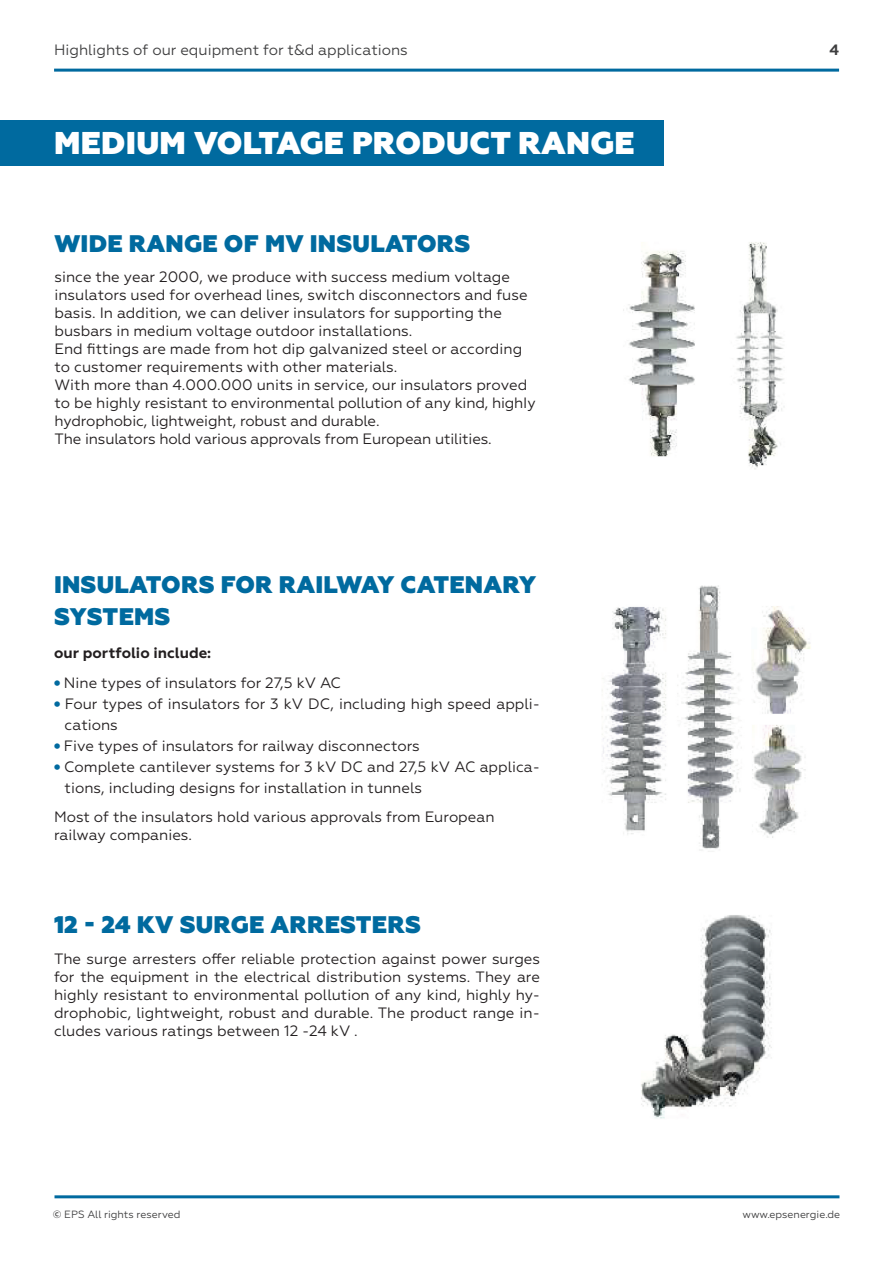
<style>
.page{position:relative;width:893px;height:1263px;background:#fff}
.page>*{position:absolute;margin:0;border:0;box-sizing:border-box;transform-origin:0 0}
.t1{font:800 31.5px "Geometria";letter-spacing:.01em;color:#fff}
.t2{font:800 24px/31.5px "Geometria";letter-spacing:.01em;color:#006a9f}
.t3{font:15px/18px "Geometria";color:#231f20}
.t4{font:15px "Geometria";color:#3e3e3f}
.t5{font:700 15px "Geometria";color:#231f20}
.t6{font:700 15px "Geometria";color:#3e3e3f}
.t7{font:10.5px "Geometria";color:#3e3e3f}
.s1{font-weight:800;color:#006a9f}
.s2{font-weight:700}
</style>
<div class="page">
<hr style="left:54px;top:69px;width:785px;height:3px;background:#006a9f">
<hr style="left:55px;top:1195px;width:784px;height:3px;background:#006a9f">
<div style="left:0;top:120px;width:663px;height:46px;background:#006a9f"></div>
<img style="left:623px;top:242px;width:162px;height:227px">
<img style="left:602px;top:585px;width:209px;height:267px">
<img style="left:641px;top:915px;width:131px;height:204px">
<p class="t4" style="left:54px;top:41px;width:355px">Highlights of our equipment for t&amp;d applications</p>
<p class="t6" style="left:829px;top:41px;width:11px">4</p>
<p class="t1" style="left:54px;top:125px;width:582px">MEDIUM VOLTAGE PRODUCT RANGE</p>
<p class="t2" style="left:54px;top:228px;width:417px">WIDE RANGE OF MV INSULATORS</p>
<p class="t3" style="left:54px;top:268px;width:457px">since the year 2000, we produce with success medium voltage</p>
<p class="t3" style="left:54px;top:286px;width:475px">insulators used for overhead lines, switch disconnectors and fuse</p>
<p class="t3" style="left:54px;top:304px;width:449px">basis. In addition, we can deliver insulators for supporting the</p>
<p class="t3" style="left:54px;top:322px;width:359px">busbars in medium voltage outdoor installations.</p>
<p class="t3" style="left:54px;top:340px;width:469px">End fittings are made from hot dip galvanized steel or according to customer requirements with other materials.</p>
<p class="t3" style="left:54px;top:376px;width:483px">With more than 4.000.000 units in service, our insulators proved to be highly resistant to environmental pollution of any kind, highIy hydrophobic, lightweight, robust and durable.</p>
<p class="t3" style="left:54px;top:430px;width:439px">The insulators hold various approvals from European utilities.</p>
<p class="t2" style="left:54px;top:570px;width:483px">INSULATORS FOR RAILWAY CATENARY<br>SYSTEMS</p>
<p class="t5" style="left:54px;top:644px;width:159px">our portfolio include:</p>
<p class="t3" style="left:54px;top:674px;width:288px"><span class="s1">•</span> Nine types of insulators for 27,5 kV AC</p>
<p class="t3" style="left:65px;top:693px;width:477px;line-height:21px;text-indent:-11px"><span class="s1">•</span> Four types of insulators for 3 kV DC, including high speed appli&shy;cations</p>
<p class="t3" style="left:54px;top:737px;width:367px"><span class="s1">•</span> Five types of insulators for railway disconnectors</p>
<p class="t3" style="left:65px;top:756px;width:477px;line-height:21px;text-indent:-11px"><span class="s1">•</span> Complete cantilever systems for 3 kV DC and 27,5 kV AC applica&shy;tions, including designs for installation in tunnels</p>
<p class="t3" style="left:54px;top:808px;width:442px">Most of the insulators hold various approvals from European</p>
<p class="t3" style="left:54px;top:826px;width:140px">railway companies.</p>
<p class="t2" style="left:54px;top:910px;width:368px">12 - 24 KV SURGE ARRESTERS</p>
<p class="t3" style="left:54px;top:950px;width:488px;text-align:justify">The surge arresters offer reliable protection against power surges for the equipment in the electrical distribution systems. They are highly resistant to environmental pollution of any kind, highly hy&shy;drophobic, lightweight, robust and durable. The product range in&shy;cludes various ratings between 12 -24 kV .</p>
<p class="t7" style="left:53px;top:1208px;width:129px"><span class="s2">©</span> EPS All rights reserved</p>
<p class="t7" style="left:742px;top:1208px;width:99px">www.epsenergie.de</p>
</div>
